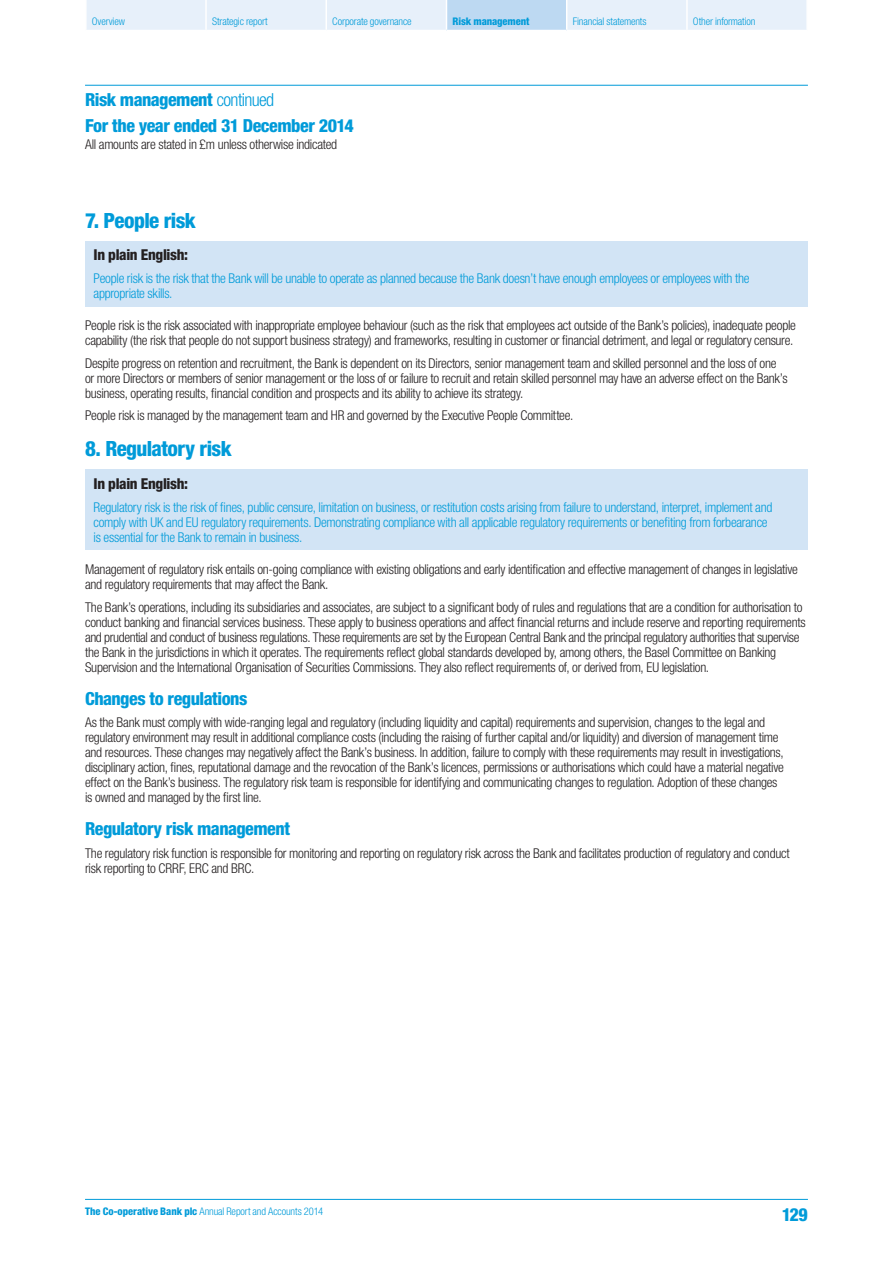
<style>
.page{position:relative;width:893px;height:1263px;background:#fff}
.page>*{position:absolute;margin:0;border:0;box-sizing:border-box;transform-origin:0 0}
.t1{font:800 condensed 21px "Helvetica Neue LT Std";letter-spacing:-.03em;color:#009bd9}
.t2{font:800 condensed 18px/25.5px "Helvetica Neue LT Std";letter-spacing:-.025em;color:#009bd9}
.t3{font:800 condensed 15px "Helvetica Neue LT Std";letter-spacing:-.025em;color:#231f20}
.t4{font:300 condensed 13.5px/15px "Helvetica Neue LT Std";letter-spacing:-.02em;color:#231f20}
.t5{font:300 condensed 13.5px/15px "Helvetica Neue LT Std";letter-spacing:-.02em;color:#009bd9}
.t6{font:300 condensed 10.5px "Helvetica Neue LT Std";letter-spacing:-.01em;color:#009bd9}
.t7{font:800 condensed 10.5px "Helvetica Neue LT Std";letter-spacing:-.01em;color:#009bd9}
.s1{font-weight:300}
.s2{font-weight:800}
</style>
<div class="page">
<hr style="left:85px;top:1199px;width:723px;height:1px;background:#009bd9">
<hr style="left:85px;top:85px;width:723px;height:1px;background:#009bd9">
<div style="left:87px;top:0;width:719px;height:30px;background:#e7f0fa"></div>
<div style="left:446px;top:0;width:121px;height:31px;background:#bdd9f2"></div>
<hr style="left:205px;top:0;width:2px;height:30px;background:#fff">
<hr style="left:325px;top:0;width:2px;height:30px;background:#fff">
<hr style="left:446px;top:0;width:1px;height:30px;background:#fff">
<hr style="left:566px;top:0;width:1px;height:30px;background:#fff">
<hr style="left:686px;top:0;width:2px;height:30px;background:#fff">
<hr style="left:446px;top:30px;width:121px;height:1px;background:#fff">
<div style="left:85px;top:241px;width:723px;height:65px;background:#d2e4f5"></div>
<div style="left:85px;top:470px;width:723px;height:80px;background:#d2e4f5"></div>
<p class="t6" style="left:92px;top:15px;width:35px">Overview</p>
<p class="t6" style="left:212px;top:15px;width:57px">Strategic report</p>
<p class="t6" style="left:332px;top:15px;width:81px">Corporate governance</p>
<p class="t7" style="left:452px;top:14px;width:79px">Risk management</p>
<p class="t6" style="left:573px;top:15px;width:75px">Financial statements</p>
<p class="t6" style="left:693px;top:15px;width:64px">Other information</p>
<h2 class="t2" style="left:85px;top:87px;width:270px">Risk management <span class="s1">continued<br></span>For the year ended 31 December 2014</h2>
<p class="t4" style="left:85px;top:137px;width:254px">All amounts are stated in £m unless otherwise indicated</p>
<h1 class="t1" style="left:85px;top:207px;width:112px">7. People risk</h1>
<p class="t3" style="left:94px;top:246px;width:96px">In plain English:</p>
<p class="t5" style="left:94px;top:270px;width:657px">People risk is the risk that the Bank will be unable to operate as planned because the Bank doesn’t have enough employees or employees with the appropriate skills.</p>
<p class="t4" style="left:85px;top:318px;width:712px">People risk is the risk associated with inappropriate employee behaviour (such as the risk that employees act outside of the Bank’s policies), inadequate people capability (the risk that people do not support business strategy) and frameworks, resulting in customer or financial detriment, and legal or regulatory censure.</p>
<p class="t4" style="left:85px;top:355px;width:704px">Despite progress on retention and recruitment, the Bank is dependent on its Directors, senior management team and skilled personnel and the loss of one or more Directors or members of senior management or the loss of or failure to recruit and retain skilled personnel may have an adverse effect on the Bank’s business, operating results, financial condition and prospects and its ability to achieve its strategy.</p>
<p class="t4" style="left:85px;top:408px;width:490px">People risk is managed by the management team and HR and governed by the Executive People Committee.</p>
<h1 class="t1" style="left:85px;top:436px;width:148px">8. Regulatory risk</h1>
<p class="t3" style="left:94px;top:474px;width:96px">In plain English:</p>
<p class="t5" style="left:94px;top:499px;width:680px">Regulatory risk is the risk of fines, public censure, limitation on business, or restitution costs arising from failure to understand, interpret, implement and comply with UK and EU regulatory requirements. Demonstrating compliance with all applicable regulatory requirements or benefiting from forbearance is essential for the Bank to remain in business.</p>
<p class="t4" style="left:85px;top:562px;width:714px">Management of regulatory risk entails on-going compliance with existing obligations and early identification and effective management of changes in legislative and regulatory requirements that may affect the Bank.</p>
<p class="t4" style="left:85px;top:599px;width:722px">The Bank’s operations, including its subsidiaries and associates, are subject to a significant body of rules and regulations that are a condition for authorisation to conduct banking and financial services business. These apply to business operations and affect financial returns and include reserve and reporting requirements and prudential and conduct of business regulations. These requirements are set by the European Central Bank and the principal regulatory authorities that supervise the Bank in the jurisdictions in which it operates. The requirements reflect global standards developed by, among others, the Basel Committee on Banking Supervision and the International Organisation of Securities Commissions. They also reflect requirements of, or derived from, EU legislation.</p>
<h2 class="t2" style="left:85px;top:685px;width:164px">Changes to regulations</h2>
<p class="t4" style="left:85px;top:715px;width:700px">As the Bank must comply with wide-ranging legal and regulatory (including liquidity and capital) requirements and supervision, changes to the legal and regulatory environment may result in additional compliance costs (including the raising of further capital and/or liquidity) and diversion of management time and resources. These changes may negatively affect the Bank’s business. In addition, failure to comply with these requirements may result in investigations, disciplinary action, fines, reputational damage and the revocation of the Bank’s licences, permissions or authorisations which could have a material negative effect on the Bank’s business. The regulatory risk team is responsible for identifying and communicating changes to regulation. Adoption of these changes is owned and managed by the first line.</p>
<h2 class="t2" style="left:85px;top:816px;width:207px">Regulatory risk management</h2>
<p class="t4" style="left:85px;top:845px;width:706px">The regulatory risk function is responsible for monitoring and reporting on regulatory risk across the Bank and facilitates production of regulatory and conduct risk reporting to CRRF, ERC and BRC.</p>
<p class="t6" style="left:85px;top:1205px;width:240px"><span class="s2">The Co-operative Bank plc</span> Annual Report and Accounts 2014</p>
<h2 class="t2" style="left:782px;top:1201px;width:28px">129</h2>
</div>
